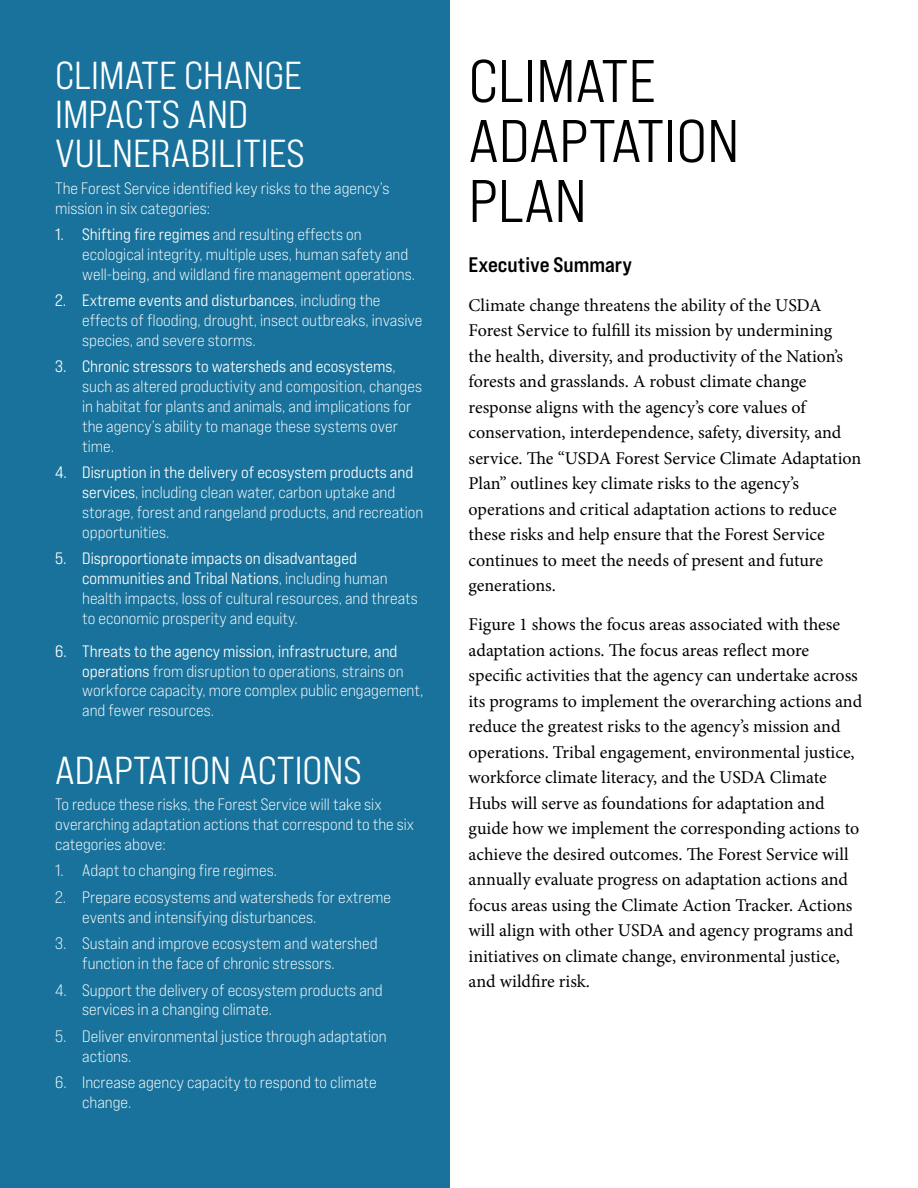
<style>
.page{position:relative;width:918px;height:1188px;background:#fff}
.page>*{position:absolute;margin:0;border:0;box-sizing:border-box;transform-origin:0 0}
.H_-_H1{font:60px "Bebas Neue Pro Exp Md";color:#000}
.H_-_Sub_headings__h2{font:39px/39px "Bebas Neue Pro Exp Md";color:#fff}
.H_-_apendix_subsub_h{font:21px "Bebas Neue Pro Exp Bd";color:#000}
.P_-_body{font:18px/25.5px "Minion Pro";color:#000}
.t1{font:16.5px/19.8px "Bebas Neue Pro Exp Bk";color:#fff}
.s1{font-family:"Bebas Neue Pro Exp Md"}
</style>
<div class="page">
<div style="left:0;top:0;width:450px;height:1188px;background:#18729b"></div>
<h2 class="H_-_Sub_headings__h2" style="left:55px;top:55px;width:251px">CLIMATE CHANGE<br>IMPACTS AND<br>VULNERABILITIES</h2>
<p class="t1" style="left:55px;top:178px;width:336px">The Forest Service identified key risks to the agency’s mission in six categories:</p>
<p class="t1" style="left:82px;top:224px;width:334px;text-indent:-27px"><span class="s1">1. Shifting fire regimes</span> and resulting effects on ecological integrity, multiple uses, human safety and well-being, and wildland fire management operations.</p>
<p class="t1" style="left:82px;top:290px;width:342px;text-indent:-27px"><span class="s1">2. Extreme events and disturbances</span>, including the effects of flooding, drought, insect outbreaks, invasive species, and severe storms.</p>
<p class="t1" style="left:82px;top:356px;width:341px;text-indent:-27px"><span class="s1">3. Chronic stressors to watersheds and ecosystems</span>, such as altered productivity and composition, changes in habitat for plants and animals, and implications for the agency’s ability to manage these systems over time.</p>
<p class="t1" style="left:82px;top:462px;width:343px;text-indent:-27px"><span class="s1">4. Disruption in the delivery of ecosystem products and services</span>, including clean water, carbon uptake and storage, forest and rangeland products, and recreation opportunities.</p>
<p class="t1" style="left:82px;top:548px;width:337px;text-indent:-27px"><span class="s1">5. Disproportionate impacts on disadvantaged communities and Tribal Nations</span>, including human health impacts, loss of cultural resources, and threats to economic prosperity and equity.</p>
<p class="t1" style="left:82px;top:641px;width:343px;text-indent:-27px"><span class="s1">6. Threats to the agency mission, infrastructure, and operations</span> from disruption to operations, strains on workforce capacity, more complex public engagement, and fewer resources.</p>
<h2 class="H_-_Sub_headings__h2" style="left:55px;top:750px;width:308px">ADAPTATION ACTIONS</h2>
<p class="t1" style="left:55px;top:794px;width:361px">To reduce these risks, the Forest Service will take six overarching adaptation actions that correspond to the six categories above:</p>
<p class="t1" style="left:55px;top:860px;width:224px">1. Adapt to changing fire regimes.</p>
<p class="t1" style="left:82px;top:887px;width:311px;text-indent:-27px">2. Prepare ecosystems and watersheds for extreme events and intensifying disturbances.</p>
<p class="t1" style="left:82px;top:933px;width:297px;text-indent:-27px">3. Sustain and improve ecosystem and watershed function in the face of chronic stressors.</p>
<p class="t1" style="left:82px;top:980px;width:302px;text-indent:-27px">4. Support the delivery of ecosystem products and services in a changing climate.</p>
<p class="t1" style="left:82px;top:1026px;width:306px;text-indent:-27px">5. Deliver environmental justice through adaptation actions.</p>
<p class="t1" style="left:82px;top:1072px;width:296px;text-indent:-27px">6. Increase agency capacity to respond to climate change.</p>
<h1 class="H_-_H1" style="left:469px;top:44px;width:189px">CLIMATE</h1>
<h1 class="H_-_H1" style="left:469px;top:104px;width:272px">ADAPTATION</h1>
<h1 class="H_-_H1" style="left:469px;top:164px;width:120px">PLAN</h1>
<h2 class="H_-_apendix_subsub_h" style="left:469px;top:251px;width:165px">Executive Summary</h2>
<p class="P_-_body" style="left:469px;top:292px;width:394px">Climate change threatens the ability of the USDA Forest Service to fulfill its mission by undermining<br>the health, diversity, and productivity of the Nation’s forests and grasslands. A robust climate change response aligns with the agency’s core values of conservation, interdependence, safety, diversity, and service. The “USDA Forest Service Climate Adaptation Plan” outlines key climate risks to the agency’s operations and critical adaptation actions to reduce these risks and help ensure that the Forest Service continues to meet the needs of present and future generations.</p>
<p class="P_-_body" style="left:469px;top:612px;width:395px">Figure 1 shows the focus areas associated with these adaptation actions. The focus areas reflect more specific activities that the agency can undertake across its programs to implement the overarching actions and reduce the greatest risks to the agency’s mission and operations. Tribal engagement, environmental justice, workforce climate literacy, and the USDA Climate Hubs will serve as foundations for adaptation and guide how we implement the corresponding actions to achieve the desired outcomes. The Forest Service will annually evaluate progress on adaptation actions and focus areas using the Climate Action Tracker. Actions will align with other USDA and agency programs and initiatives on climate change, environmental justice, and wildfire risk.</p>
</div>
